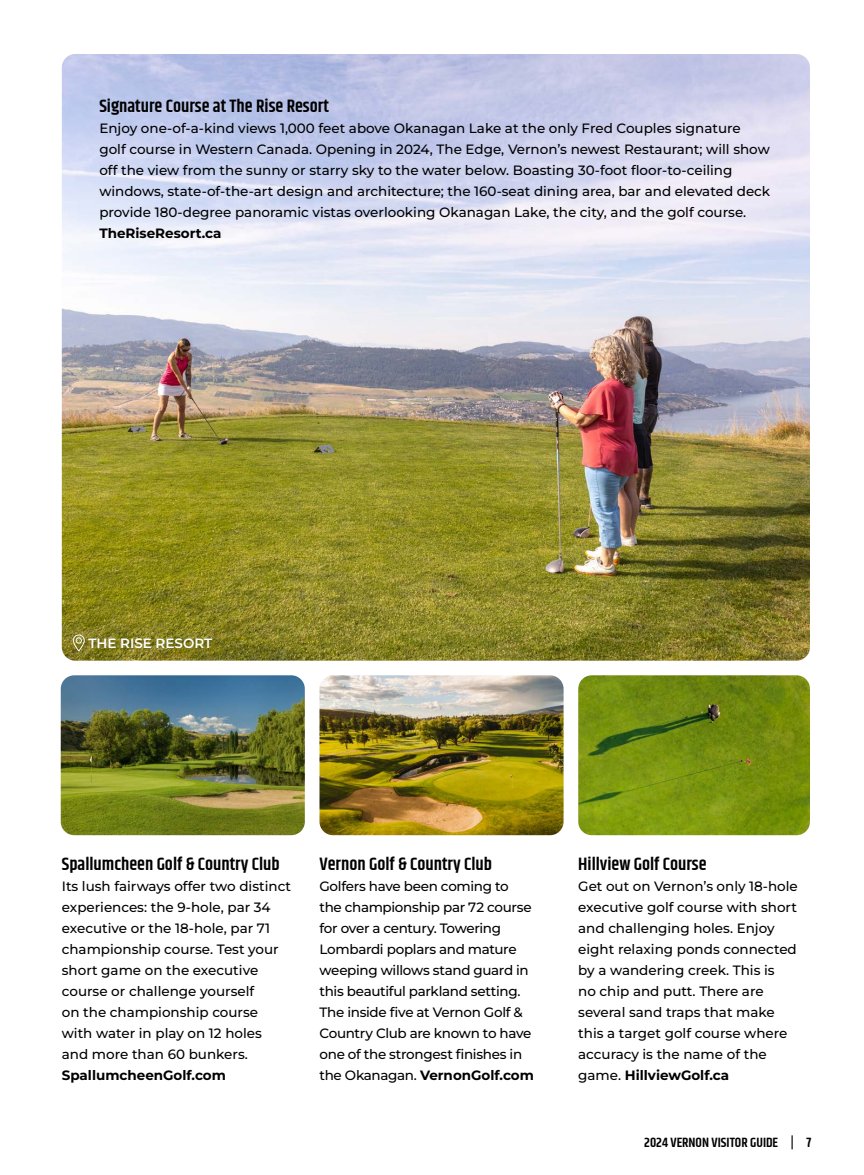
<style>
.page{position:relative;width:864px;height:1175px;background:#fff}
.page>*{position:absolute;margin:0;border:0;box-sizing:border-box;transform-origin:0 0}
.t1{font:600 18px "Khand";color:#000}
.t2{font:500 13.5px/21px "Montserrat";color:#000}
.t3{font:500 13.5px/21px "Montserrat";letter-spacing:-.025em;color:#000}
.t4{font:700 13.5px "Montserrat";color:#000}
.t5{font:600 13.5px "Khand";color:#000}
.t6{font:600 13.5px "Montserrat";color:#fff}
.s1{font-weight:700}
</style>
<div class="page">
<img style="left:62px;top:54px;width:748px;height:606px">
<img style="left:578px;top:675px;width:232px;height:160px">
<img style="left:320px;top:675px;width:244px;height:160px">
<img style="left:61px;top:675px;width:244px;height:160px">
<svg style="left:73px;top:634px;width:12px;height:17px"></svg>
<h1 class="t1" style="left:99px;top:94px;width:231px">Signature Course at The Rise Resort</h1>
<p class="t2" style="left:99px;top:117px;width:672px">Enjoy one-of-a-kind views 1,000 feet above Okanagan Lake at the only Fred Couples signature golf course in Western Canada. Opening in 2024, The Edge, Vernon’s newest Restaurant; will show off the view from the sunny or starry sky to the water below. Boasting 30-foot floor-to-ceiling windows, state-of-the-art design and architecture; the 160-seat dining area, bar and elevated deck provide 180-degree panoramic vistas overlooking Okanagan Lake, the city, and the golf course.</p>
<p class="t4" style="left:99px;top:224px;width:124px">TheRiseResort.ca</p>
<p class="t6" style="left:88px;top:634px;width:125px">THE RISE RESORT</p>
<h1 class="t1" style="left:62px;top:852px;width:219px">Spallumcheen Golf &amp; Country Club</h1>
<p class="t2" style="left:62px;top:875px;width:231px">Its lush fairways offer two distinct experiences: the 9-hole, par 34 executive or the 18-hole, par 71 championship course. Test your short game on the executive course or challenge yourself<br>on the championship course with water in play on 12 holes and more than 60 bunkers.</p>
<p class="t4" style="left:62px;top:1066px;width:166px">SpallumcheenGolf.com</p>
<h1 class="t1" style="left:320px;top:852px;width:174px">Vernon Golf &amp; Country Club</h1>
<p class="t3" style="left:320px;top:875px;width:216px">Golfers have been coming to the championship par 72 course for over a century. Towering<br>Lombardi poplars and mature weeping willows stand guard in this beautiful parkland setting.<br>The inside five at Vernon Golf &amp;<br>Country Club are known to have one of the strongest finishes in the Okanagan. <span class="s1">VernonGolf.com</span></p>
<h1 class="t1" style="left:578px;top:852px;width:130px">Hillview Golf Course</h1>
<p class="t2" style="left:578px;top:875px;width:221px">Get out on Vernon’s only 18-hole executive golf course with short and challenging holes. Enjoy eight relaxing ponds connected by a wandering creek. This is<br>no chip and putt. There are several sand traps that make this a target golf course where accuracy is the name of the game. <span class="s1">HillviewGolf.ca</span></p>
<p class="t5" style="left:644px;top:1133px;width:169px">2024 VERNON VISITOR GUIDE | 7</p>
</div>
